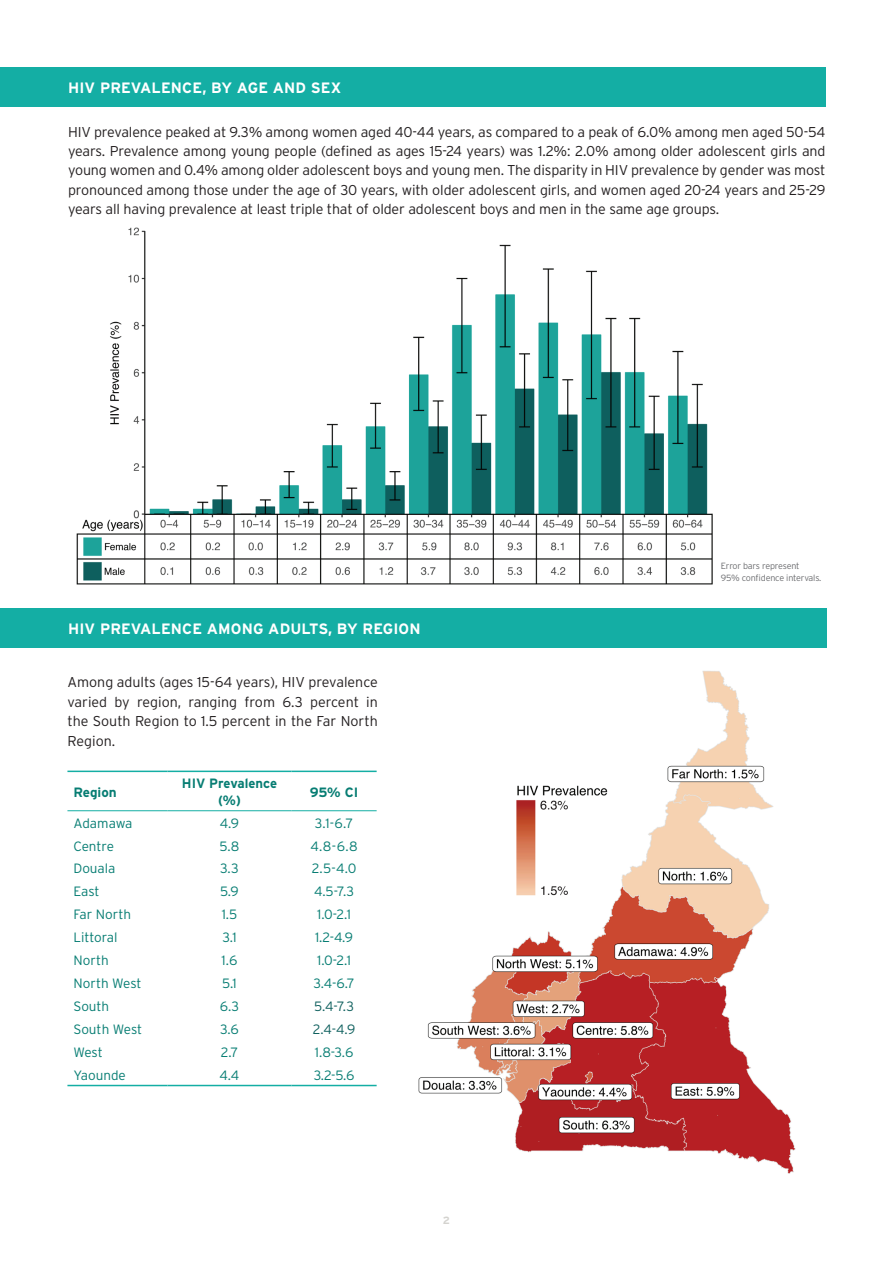
<style>
.page{position:relative;width:893px;height:1263px;background:#fff}
.page>*{position:absolute;margin:0;border:0;box-sizing:border-box;transform-origin:0 0}
.t1{font:700 15px "Interstate";letter-spacing:.01em;color:#fff}
.t2{font:300 14.25px/19.5px "Interstate";letter-spacing:-.01em;color:#231f20;text-align:justify}
.t3{font:300 13.5px "Interstate";color:#077d73}
.t4{font:700 13.5px/16.5px "Interstate";color:#077d73;text-align:center}
.t5{font:300 13.5px "Interstate";color:#0f605e}
.t6{font:700 10.5px "Interstate";color:#d4d3cf}
.t7{font:300 9px/12px "Interstate";letter-spacing:-.02em;color:#6c6d70}
</style>
<div class="page">
<div style="left:0;top:68px;width:825px;height:39px;background:#14aea4"></div>
<div style="left:0;top:608px;width:826px;height:40px;background:#14aea4"></div>
<hr style="left:67px;top:771px;width:100px;height:1px;background:#14aea4">
<hr style="left:167px;top:771px;width:125px;height:1px;background:#14aea4">
<hr style="left:292px;top:771px;width:85px;height:1px;background:#14aea4">
<hr style="left:67px;top:810px;width:100px;height:1px;background:#14aea4">
<hr style="left:167px;top:810px;width:125px;height:1px;background:#14aea4">
<hr style="left:292px;top:810px;width:85px;height:1px;background:#14aea4">
<hr style="left:67px;top:1085px;width:100px;height:1px;background:#14aea4">
<hr style="left:167px;top:1085px;width:125px;height:1px;background:#14aea4">
<hr style="left:292px;top:1085px;width:85px;height:1px;background:#14aea4">
<img style="left:76px;top:227px;width:637px;height:358px">
<img style="left:418px;top:671px;width:378px;height:503px">
<p class="t1" style="left:68px;top:79px;width:275px">HIV PREVALENCE, BY AGE AND SEX</p>
<p class="t2" style="left:68px;top:122px;width:759px">HIV prevalence peaked at 9.3% among women aged 40-44 years, as compared to a peak of 6.0% among men aged 50-54 years. Prevalence among young people (defined as ages 15-24 years) was 1.2%: 2.0% among older adolescent girls and young women and 0.4% among older adolescent boys and young men. The disparity in HIV prevalence by gender was most pronounced among those under the age of 30 years, with older adolescent girls, and women aged 20-24 years and 25-29 years all having prevalence at least triple that of older adolescent boys and men in the same age groups.</p>
<p class="t1" style="left:68px;top:620px;width:354px">HIV PREVALENCE AMONG ADULTS, BY REGION</p>
<p class="t2" style="left:68px;top:672px;width:312px">Among adults (ages 15-64 years), HIV prevalence varied by region, ranging from 6.3 percent in the South Region to 1.5 percent in the Far North Region.</p>
<p class="t4" style="left:73px;top:783px;width:45px">Region</p>
<p class="t4" style="left:182px;top:775px;width:97px">HIV Prevalence (%)</p>
<p class="t4" style="left:310px;top:783px;width:50px">95% CI</p>
<p class="t3" style="left:73px;top:815px;width:60px">Adamawa</p>
<p class="t3" style="left:220px;top:815px;width:21px">4.9</p>
<p class="t3" style="left:315px;top:815px;width:40px">3.1-6.7</p>
<p class="t3" style="left:73px;top:838px;width:42px">Centre</p>
<p class="t3" style="left:220px;top:838px;width:21px">5.8</p>
<p class="t3" style="left:311px;top:838px;width:48px">4.8-6.8</p>
<p class="t3" style="left:73px;top:861px;width:44px">Douala</p>
<p class="t3" style="left:220px;top:861px;width:20px">3.3</p>
<p class="t3" style="left:312px;top:861px;width:46px">2.5-4.0</p>
<p class="t3" style="left:73px;top:884px;width:28px">East</p>
<p class="t3" style="left:220px;top:884px;width:20px">5.9</p>
<p class="t3" style="left:314px;top:884px;width:42px">4.5-7.3</p>
<p class="t3" style="left:73px;top:907px;width:59px">Far North</p>
<p class="t3" style="left:222px;top:907px;width:17px">1.5</p>
<p class="t3" style="left:317px;top:907px;width:35px">1.0-2.1</p>
<p class="t3" style="left:73px;top:930px;width:46px">Littoral</p>
<p class="t3" style="left:222px;top:930px;width:16px">3.1</p>
<p class="t3" style="left:315px;top:930px;width:40px">1.2-4.9</p>
<p class="t3" style="left:73px;top:953px;width:37px">North</p>
<p class="t3" style="left:222px;top:953px;width:17px">1.6</p>
<p class="t3" style="left:317px;top:953px;width:35px">1.0-2.1</p>
<p class="t3" style="left:73px;top:975px;width:70px">North West</p>
<p class="t3" style="left:222px;top:975px;width:16px">5.1</p>
<p class="t3" style="left:313px;top:975px;width:43px">3.4-6.7</p>
<p class="t3" style="left:73px;top:998px;width:37px">South</p>
<p class="t3" style="left:220px;top:998px;width:21px">6.3</p>
<p class="t5" style="left:314px;top:998px;width:41px">5.4-7.3</p>
<p class="t3" style="left:73px;top:1021px;width:70px">South West</p>
<p class="t3" style="left:220px;top:1021px;width:20px">3.6</p>
<p class="t5" style="left:313px;top:1021px;width:44px">2.4-4.9</p>
<p class="t3" style="left:73px;top:1044px;width:31px">West</p>
<p class="t3" style="left:221px;top:1044px;width:19px">2.7</p>
<p class="t3" style="left:315px;top:1044px;width:40px">1.8-3.6</p>
<p class="t3" style="left:73px;top:1067px;width:54px">Yaounde</p>
<p class="t3" style="left:220px;top:1067px;width:21px">4.4</p>
<p class="t3" style="left:314px;top:1067px;width:42px">3.2-5.6</p>
<p class="t6" style="left:443px;top:1214px;width:9px">2</p>
<p class="t7" style="left:721px;top:560px;width:102px">Error bars represent<br>95% confidence intervals.</p>
</div>
